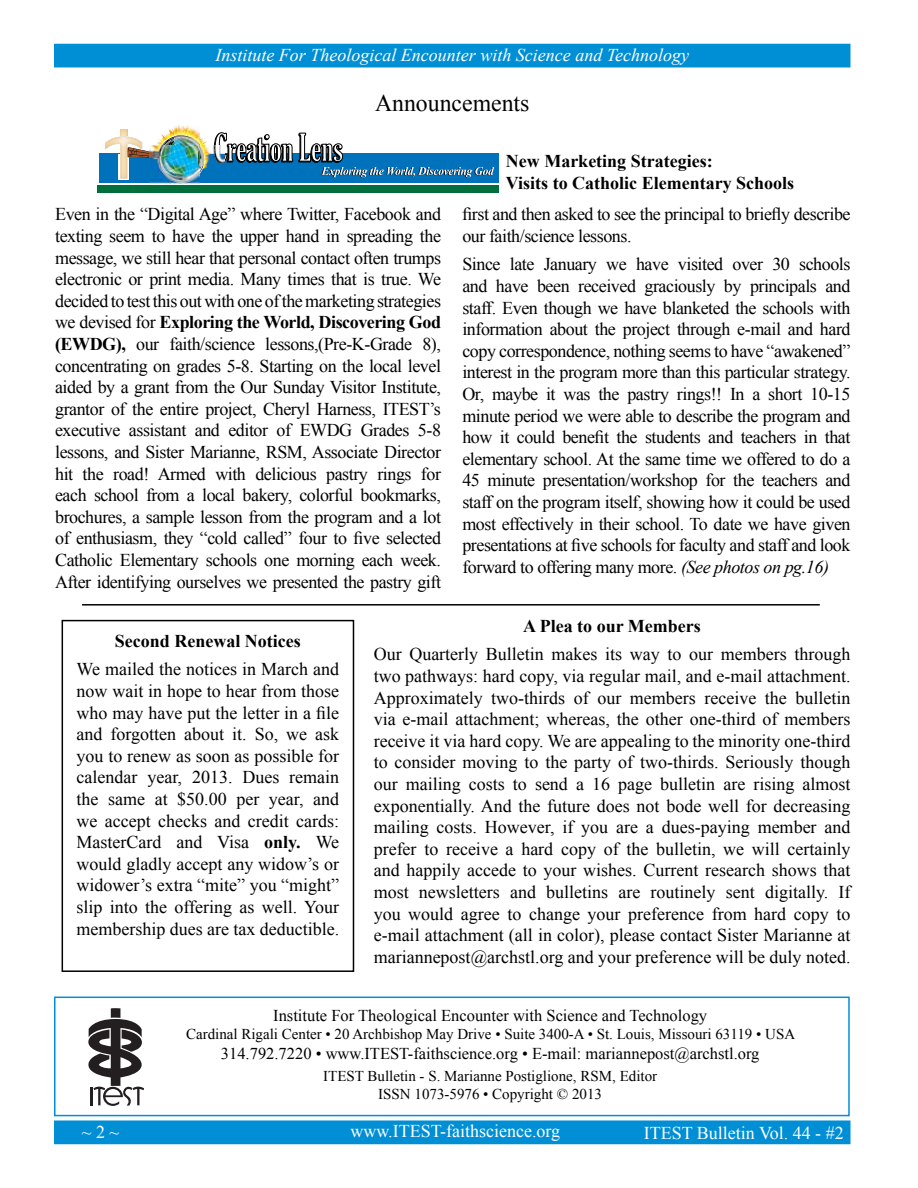
<style>
.page{position:relative;width:918px;height:1188px;background:#fff}
.page>*{position:absolute;margin:0;border:0;box-sizing:border-box;transform-origin:0 0}
.t1{font:24px "Times New Roman";color:#000}
.t2{font:18px/21.6px "Times New Roman";letter-spacing:-.025em;color:#000;text-align:justify}
.t3{font:700 18px/21.6px "Times New Roman";color:#000}
.t4{font:italic 18px "Times New Roman";color:#fff}
.t5{font:18px "Times New Roman";color:#fff}
.t6{font:16.5px "Times New Roman";color:#000}
.t7{font:15px/18px "Times New Roman";color:#000;text-align:center}
.s1{font-weight:700}
.s2{font-style:italic}
</style>
<div class="page">
<div style="left:54px;top:1120px;width:796px;height:24px;background:#008fd5;border:2px solid #008fd5"></div>
<div style="left:54px;top:44px;width:796px;height:23px;background:#008fd5"></div>
<div style="left:54px;top:997px;width:796px;height:119px;border:2px solid #008fd5"></div>
<svg style="left:88px;top:1008px;width:56px;height:98px"></svg>
<div style="left:100px;top:154px;width:399px;height:20px;background:#0072bc"></div>
<div style="left:99px;top:174px;width:400px;height:9px;background:#0072bc"></div>
<svg style="left:118px;top:128px;width:376px;height:56px"></svg>
<img style="left:105px;top:136px;width:37px;height:43px">
<div style="left:98px;top:185px;width:401px;height:8px;background:#006f3b"></div>
<img style="left:149px;top:145px;width:50px;height:40px">
<img style="left:199px;top:145px;width:26px;height:20px">
<img style="left:174px;top:126px;width:25px;height:20px">
<hr style="left:82px;top:604px;width:738px;height:2px;background:#000">
<div style="left:62px;top:620px;width:292px;height:352px;border:2px solid #000"></div>
<p class="t4" style="left:215px;top:43px;width:475px">Institute For Theological Encounter with Science and Technology</p>
<h1 class="t1" style="left:375px;top:87px;width:156px">Announcements</h1>
<p class="t3" style="left:506px;top:150px;width:290px">New Marketing Strategies:<br>Visits to Catholic Elementary Schools</p>
<p class="t2" style="left:55px;top:203px;width:387px">Even in the “Digital Age” where Twitter, Facebook and texting seem to have the upper hand in spreading the message, we still hear that personal contact often trumps electronic or print media. Many times that is true. We decided to test this out with one of the marketing strategies we devised for <span class="s1">Exploring the World, Discovering God (EWDG),</span> our faith/science lessons,(Pre-K-Grade 8), concentrating on grades 5-8. Starting on the local level aided by a grant from the Our Sunday Visitor Institute, grantor of the entire project, Cheryl Harness, ITEST’s executive assistant and editor of EWDG Grades 5-8 lessons, and Sister Marianne, RSM, Associate Director hit the road! Armed with delicious pastry rings for each school from a local bakery, colorful bookmarks, brochures, a sample lesson from the program and a lot of enthusiasm, they “cold called” four to five selected Catholic Elementary schools one morning each week.<br>After identifying ourselves we presented the pastry gift</p>
<p class="t2" style="left:462px;top:203px;width:390px">first and then asked to see the principal to briefly describe our faith/science lessons.</p>
<p class="t2" style="left:462px;top:253px;width:390px">Since late January we have visited over 30 schools and have been received graciously by principals and staff. Even though we have blanketed the schools with information about the project through e-mail and hard copy correspondence, nothing seems to have “awakened” interest in the program more than this particular strategy.<br>Or, maybe it was the pastry rings!! In a short 10-15 minute period we were able to describe the program and how it could benefit the students and teachers in that elementary school. At the same time we offered to do a 45 minute presentation/workshop for the teachers and staff on the program itself, showing how it could be used most effectively in their school. To date we have given presentations at five schools for faculty and staff and look forward to offering many more. <span class="s2">(See photos on pg.16)</span></p>
<p class="t3" style="left:115px;top:630px;width:187px">Second Renewal Notices</p>
<p class="t2" style="left:77px;top:658px;width:264px">We mailed the notices in March and now wait in hope to hear from those who may have put the letter in a file and forgotten about it. So, we ask you to renew as soon as possible for calendar year, 2013. Dues remain the same at $50.00 per year, and we accept checks and credit cards:<br>MasterCard and Visa <span class="s1">only.</span> We would gladly accept any widow’s or widower’s extra “mite” you “might” slip into the offering as well. Your membership dues are tax deductible.</p>
<p class="t3" style="left:523px;top:615px;width:179px">A Plea to our Members</p>
<p class="t2" style="left:374px;top:643px;width:478px">Our Quarterly Bulletin makes its way to our members through two pathways: hard copy, via regular mail, and e-mail attachment.<br>Approximately two-thirds of our members receive the bulletin via e-mail attachment; whereas, the other one-third of members receive it via hard copy. We are appealing to the minority one-third to consider moving to the party of two-thirds. Seriously though our mailing costs to send a 16 page bulletin are rising almost exponentially. And the future does not bode well for decreasing mailing costs. However, if you are a dues-paying member and prefer to receive a hard copy of the bulletin, we will certainly and happily accede to your wishes. Current research shows that most newsletters and bulletins are routinely sent digitally. If you would agree to change your preference from hard copy to e-mail attachment (all in color), please contact Sister Marianne at mariannepost@archstl.org and your preference will be duly noted.</p>
<p class="t5" style="left:82px;top:1120px;width:39px">~ 2 ~</p>
<p class="t6" style="left:273px;top:1004px;width:436px">Institute For Theological Encounter with Science and Technology</p>
<p class="t7" style="left:186px;top:1025px;width:611px">Cardinal Rigali Center • 20 Archbishop May Drive • Suite 3400-A • St. Louis, Missouri 63119 • USA</p>
<p class="t6" style="left:221px;top:1042px;width:540px">314.792.7220 • www.ITEST-faithscience.org • E-mail: mariannepost@archstl.org</p>
<p class="t7" style="left:323px;top:1067px;width:335px">ITEST Bulletin - S. Marianne Postiglione, RSM, Editor<br>ISSN 1073-5976 • Copyright © 2013</p>
<p class="t5" style="left:350px;top:1119px;width:211px">www.ITEST-faithscience.org</p>
<p class="t5" style="left:644px;top:1120px;width:202px">ITEST Bulletin Vol. 44 - #2</p>
</div>
